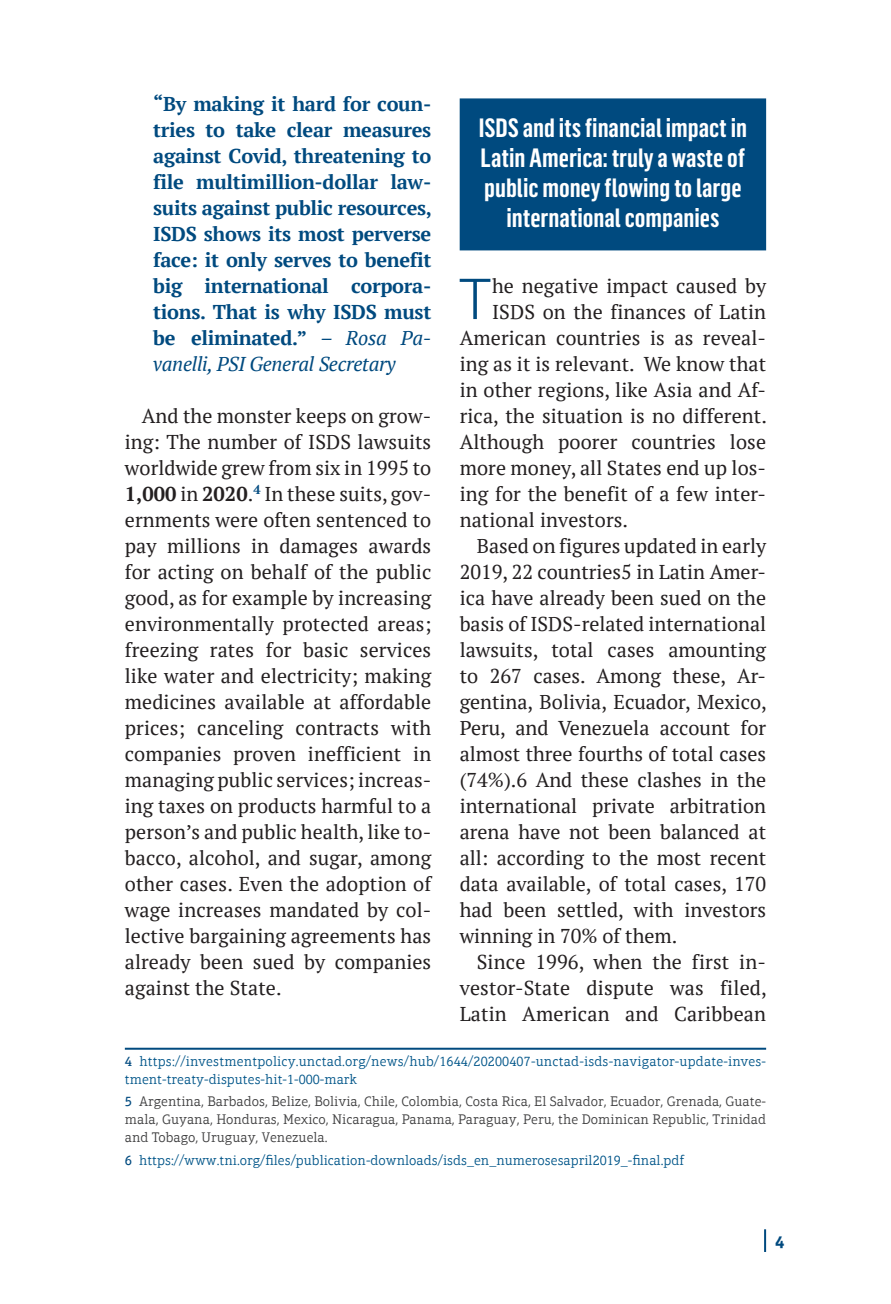
<style>
.page{position:relative;width:891px;height:1304px;background:#fff}
.page>*{position:absolute;margin:0;border:0;box-sizing:border-box;transform-origin:0 0}
.Texto_ESP_Capitular{font:300 56.4px "Flama";color:#004a7f}
.Subtitulo_03_Linhas{font:600 26px/30px "Flama Condensed";color:#fff;text-align:center}
.Texto_ESP{font:20px/26px "PT Serif";letter-spacing:.005em;color:#231f20;text-align:justify}
.Texto_ESP-2{font:700 20px/26px "PT Serif";letter-spacing:-.015em;color:#004a7f;text-align:justify}
.Texto_ESP_Capitular-2{font:20px "PT Serif";letter-spacing:.005em;color:#231f20}
.t1{font:700 16px "Sanuk OT";color:#004a7f}
._01_Nota_Rodape{font:300 14px/18px "Aptifer Slab Com";color:#005589}
._01_Nota_Rodape-2{font:300 14px/18px "Aptifer Slab Com";color:#3e3e3f;text-align:justify}
.s1{font-weight:400;font-style:italic}
.s2{font-weight:700}
.s3{font-weight:400;color:#004a7f}
</style>
<div class="page">
<hr style="left:763px;top:1229px;width:2px;height:23px;background:#004a7f">
<hr style="left:125px;top:1048px;width:640px;height:2px;background:#004a7f">
<div style="left:459px;top:98px;width:306px;height:152px;background:#004a7f"></div>
<p class="Texto_ESP-2" style="left:153px;top:91px;width:280px">“By making it hard for coun&shy;tries to take clear measures against Covid, threatening to file multimillion-dollar law&shy;suits against public resources, ISDS shows its most perverse face: it only serves to benefit big international corpora&shy;tions. That is why ISDS must be eliminated.” <span class="s1">– Rosa Pa&shy;vanelli, PSI General Secretary</span></p>
<p class="Texto_ESP" style="left:125px;top:403px;width:308px;text-indent:17px">And the monster keeps on grow&shy;ing: The number of ISDS lawsuits worldwide grew from six in 1995 to <span class="s2">1,000</span> in <span class="s2">2020</span>.<sup>4</sup> In these suits, gov&shy;ernments were often sentenced to pay millions in damages awards for acting on behalf of the public good, as for example by increasing environmentally protected areas; freezing rates for basic services like water and electricity; making medicines available at affordable prices; canceling contracts with companies proven inefficient in managing public services; increas&shy;ing taxes on products harmful to a person’s and public health, like to&shy;bacco, alcohol, and sugar, among other cases. Even the adoption of wage increases mandated by col&shy;lective bargaining agreements has already been sued by companies against the State.</p>
<p class="Subtitulo_03_Linhas" style="left:478px;top:112px;width:270px">ISDS and its financial impact in<br>Latin America: truly a waste of public money flowing to large international companies</p>
<p class="Texto_ESP_Capitular" style="left:458px;top:261px;width:35px">T</p>
<p class="Texto_ESP_Capitular-2" style="left:492px;top:273px;width:275px">he negative impact caused by</p>
<p class="Texto_ESP_Capitular-2" style="left:492px;top:299px;width:275px">ISDS on the finances of Latin</p>
<p class="Texto_ESP_Capitular-2" style="left:459px;top:325px;width:308px">American countries is as reveal-</p>
<p class="Texto_ESP_Capitular-2" style="left:459px;top:351px;width:308px">ing as it is relevant. We know that</p>
<p class="Texto_ESP_Capitular-2" style="left:459px;top:377px;width:308px">in other regions, like Asia and Af-</p>
<p class="Texto_ESP_Capitular-2" style="left:459px;top:403px;width:308px">rica, the situation is no different.</p>
<p class="Texto_ESP_Capitular-2" style="left:459px;top:429px;width:308px">Although poorer countries lose</p>
<p class="Texto_ESP_Capitular-2" style="left:459px;top:455px;width:308px">more money, all States end up los-</p>
<p class="Texto_ESP_Capitular-2" style="left:459px;top:481px;width:308px">ing for the benefit of a few inter-</p>
<p class="Texto_ESP_Capitular-2" style="left:459px;top:507px;width:170px">national investors.</p>
<p class="Texto_ESP" style="left:459px;top:533px;width:308px;text-indent:17px">Based on figures updated in early 2019, 22 countries5 in Latin Amer&shy;ica have already been sued on the basis of ISDS-related international lawsuits, total cases amounting to 267 cases. Among these, Ar&shy;gentina, Bolivia, Ecuador, Mexico, Peru, and Venezuela account for almost three fourths of total cases (74%).6 And these clashes in the international private arbitration arena have not been balanced at all: according to the most recent data available, of total cases, 170 had been settled, with investors winning in 70% of them.</p>
<p class="Texto_ESP" style="left:459px;top:949px;width:308px;text-indent:17px">Since 1996, when the first in&shy;vestor-State dispute was filed, Latin American and Caribbean</p>
<p class="_01_Nota_Rodape" style="left:125px;top:1052px;width:642px"><span class="s3">4</span> https://investmentpolicy.unctad.org/news/hub/1644/20200407-unctad-isds-navigator-update-inves&shy;tment-treaty-disputes-hit-1-000-mark</p>
<p class="_01_Nota_Rodape-2" style="left:125px;top:1093px;width:642px"><span class="s3">5</span> Argentina, Barbados, Belize, Bolivia, Chile, Colombia, Costa Rica, El Salvador, Ecuador, Grenada, Guate&shy;mala, Guyana, Honduras, Mexico, Nicaragua, Panama, Paraguay, Peru, the Dominican Republic, Trinidad and Tobago, Uruguay, Venezuela.</p>
<p class="_01_Nota_Rodape" style="left:125px;top:1151px;width:560px"><span class="s3">6</span> https://www.tni.org/files/publication-downloads/isds_en_numerosesapril2019_-final.pdf</p>
<p class="t1" style="left:774px;top:1231px;width:11px">4</p>
</div>
